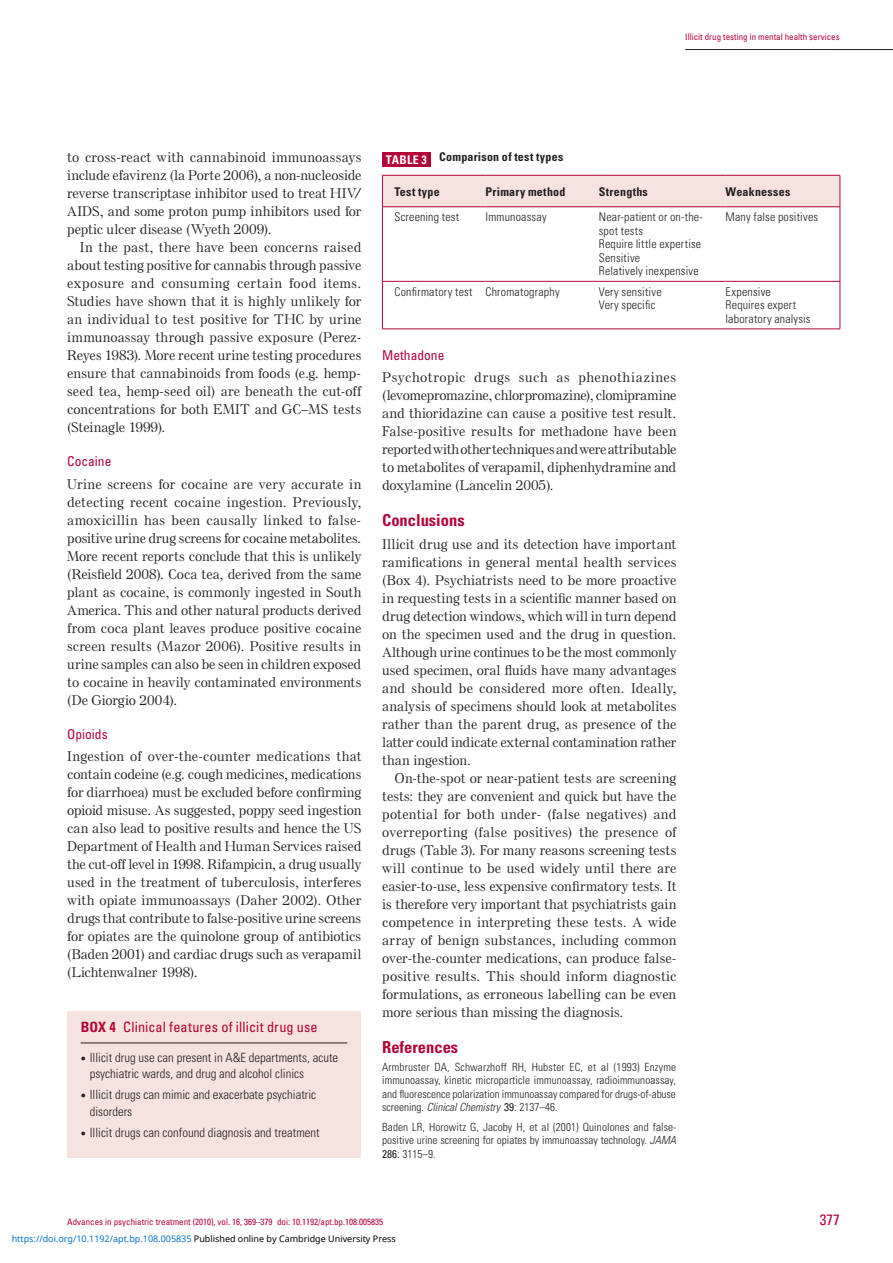
<style>
.page{position:relative;width:893px;height:1263px;background:#fff}
.page>*{position:absolute;margin:0;border:0;box-sizing:border-box;transform-origin:0 0}
.subhead_1{font:700 condensed 16.5px "Univers LT Std";color:#b30437}
.t1{font:condensed 15px "Univers LT Std";color:#b30437}
.Box_title{font:condensed 14.25px "Univers LT Std";letter-spacing:.01em;color:#b30437}
._1st_para{font:500 13.5px/18px "Else NPL Std";letter-spacing:.015em;color:#231f20;text-align:justify}
.Body_text{font:500 13.5px/18px "Else NPL Std";letter-spacing:.015em;color:#231f20;text-align:justify}
.subhead_3{font:condensed 13.5px "Univers LT Std";color:#b30437}
.Box_bullet_list{font:300 condensed 12.75px/16.5px "Univers LT Std";color:#231f20}
.Table_body{font:300 condensed 12px/13.5px "Univers LT Std";letter-spacing:.015em;color:#231f20}
.Table_column_head{font:700 condensed 12px "Univers LT Std";letter-spacing:.025em;color:#231f20}
.Table_title{font:700 condensed 12px "Univers LT Std";letter-spacing:.025em;color:#231f20}
.t2{font:700 condensed 12px "Univers LT Std";color:#fff}
.References_journal{font:300 condensed 11.25px/13.5px "Univers LT Std";color:#231f20;text-align:justify}
.t3{font:condensed 9px "Univers LT Std";color:#b30437}
.t4{font:9px "Noto Sans";color:#0172cf}
.s1{font-weight:700}
.s2{font-family:"Newspaper Pi BT";font-weight:400;font-stretch:normal;font-size:7.5px}
.s3{font-style:italic}
.s4{font-weight:400}
.s5{color:#000}
</style>
<div class="page">
<hr style="left:685px;top:49px;width:155px;height:1px;background:#231f20">
<hr style="left:839px;top:49px;width:54px;height:1px;background:#231f20">
<div style="left:383px;top:176px;width:457px;height:31px;background:#f6e2df"></div>
<hr style="left:486px;top:281px;width:113px;height:1px;background:#b30437">
<hr style="left:599px;top:281px;width:127px;height:1px;background:#b30437">
<hr style="left:486px;top:329px;width:113px;height:1px;background:#b30437">
<hr style="left:599px;top:329px;width:127px;height:1px;background:#b30437">
<hr style="left:486px;top:207px;width:113px;height:1px;background:#b30437">
<hr style="left:599px;top:207px;width:127px;height:1px;background:#b30437">
<hr style="left:486px;top:175px;width:113px;height:1px;background:#b30437">
<hr style="left:599px;top:175px;width:127px;height:1px;background:#b30437">
<hr style="left:382px;top:175px;width:104px;height:1px;background:#b30437">
<hr style="left:382px;top:175px;width:1px;height:32px;background:#b30437">
<hr style="left:382px;top:207px;width:104px;height:1px;background:#b30437">
<hr style="left:382px;top:207px;width:1px;height:74px;background:#b30437">
<hr style="left:382px;top:281px;width:104px;height:1px;background:#b30437">
<hr style="left:382px;top:282px;width:1px;height:47px;background:#b30437">
<hr style="left:382px;top:329px;width:104px;height:1px;background:#b30437">
<hr style="left:726px;top:175px;width:114px;height:1px;background:#b30437">
<hr style="left:840px;top:175px;width:1px;height:32px;background:#b30437">
<hr style="left:726px;top:207px;width:114px;height:1px;background:#b30437">
<hr style="left:840px;top:207px;width:1px;height:74px;background:#b30437">
<hr style="left:726px;top:281px;width:114px;height:1px;background:#b30437">
<hr style="left:840px;top:282px;width:1px;height:47px;background:#b30437">
<hr style="left:726px;top:329px;width:114px;height:1px;background:#b30437">
<div style="left:382px;top:152px;width:48px;height:14px;background:#b30437"></div>
<div style="left:67px;top:1011px;width:294px;height:147px;background:#f6e2df"></div>
<hr style="left:81px;top:1043px;width:266px;height:1px;background:#231f20">
<p class="t3" style="left:685px;top:31px;width:156px">Illicit drug testing in mental health services</p>
<p class="_1st_para" style="left:67px;top:148px;width:295px">to cross-react with cannabinoid immunoassays include efavirenz (la Porte 2006), a non-nucleoside reverse transcriptase inhibitor used to treat HIV/ AIDS, and some proton pump inhibitors used for peptic ulcer disease (Wyeth 2009).</p>
<p class="Body_text" style="left:67px;top:238px;width:296px;text-indent:13px">In the past, there have been concerns raised about testing positive for cannabis through passive exposure and consuming certain food items.<br>Studies have shown that it is highly unlikely for an individual to test positive for THC by urine immunoassay through passive exposure (Perez-Reyes 1983). More recent urine testing procedures ensure that cannabinoids from foods (e.g. hemp&shy;seed tea, hemp-seed oil) are beneath the cut-off concentrations for both EMIT and GC–MS tests (Steinagle 1999).</p>
<p class="subhead_3" style="left:67px;top:453px;width:46px">Cocaine</p>
<p class="_1st_para" style="left:67px;top:475px;width:296px">Urine screens for cocaine are very accurate in detecting recent cocaine ingestion. Previously, amoxicillin has been causally linked to false&shy;positive urine drug screens for cocaine metabolites.<br>More recent reports conclude that this is unlikely (Reisfield 2008). Coca tea, derived from the same plant as cocaine, is commonly ingested in South America. This and other natural products derived from coca plant leaves produce positive cocaine screen results (Mazor 2006). Positive results in urine samples can also be seen in children exposed to cocaine in heavily contaminated environments (De Giorgio 2004).</p>
<p class="subhead_3" style="left:67px;top:725px;width:42px">Opioids</p>
<p class="_1st_para" style="left:67px;top:747px;width:296px">Ingestion of over-the-counter medications that contain codeine (e.g. cough medicines, medications for diarrhoea) must be excluded before confirming opioid misuse. As suggested, poppy seed ingestion can also lead to positive results and hence the US Department of Health and Human Services raised the cut-off level in 1998. Rifampicin, a drug usually used in the treatment of tuberculosis, interferes with opiate immunoassays (Daher 2002). Other drugs that contribute to false-positive urine screens for opiates are the quinolone group of antibiotics (Baden 2001) and cardiac drugs such as verapamil (Lichtenwalner 1998).</p>
<p class="Box_title" style="left:81px;top:1018px;width:239px"><span class="s1">Box 4</span> Clinical features of illicit drug use</p>
<p class="Box_bullet_list" style="left:90px;top:1049px;width:250px;text-indent:-9px"><span class="s2">•</span> Illicit drug use can present in A&amp;E departments, acute psychiatric wards, and drug and alcohol clinics</p>
<p class="Box_bullet_list" style="left:90px;top:1086px;width:228px;text-indent:-9px"><span class="s2">•</span> Illicit drugs can mimic and exacerbate psychiatric disorders</p>
<p class="Box_bullet_list" style="left:81px;top:1124px;width:241px"><span class="s2">•</span> Illicit drugs can confound diagnosis and treatment</p>
<p class="t2" style="left:386px;top:152px;width:8px">table</p>
<p class="t2" style="left:422px;top:152px;width:7px">3</p>
<p class="Table_title" style="left:439px;top:149px;width:126px">Comparison of test types</p>
<p class="Table_column_head" style="left:394px;top:185px;width:47px">Test type</p>
<p class="Table_column_head" style="left:486px;top:185px;width:81px">Primary method</p>
<p class="Table_column_head" style="left:599px;top:185px;width:51px">Strengths</p>
<p class="Table_column_head" style="left:726px;top:185px;width:66px">Weaknesses</p>
<p class="Table_body" style="left:394px;top:210px;width:66px">Screening test</p>
<p class="Table_body" style="left:486px;top:210px;width:63px">Immunoassay</p>
<p class="Table_body" style="left:599px;top:210px;width:106px">Near-patient or on-the&shy;spot tests</p>
<p class="Table_body" style="left:599px;top:237px;width:104px">Require little expertise</p>
<p class="Table_body" style="left:599px;top:251px;width:43px">Sensitive</p>
<p class="Table_body" style="left:599px;top:264px;width:101px">Relatively inexpensive</p>
<p class="Table_body" style="left:726px;top:210px;width:94px">Many false positives</p>
<p class="Table_body" style="left:394px;top:285px;width:80px">Confirmatory test</p>
<p class="Table_body" style="left:486px;top:285px;width:76px">Chromatography</p>
<p class="Table_body" style="left:599px;top:285px;width:64px">Very sensitive</p>
<p class="Table_body" style="left:599px;top:298px;width:58px">Very specific</p>
<p class="subhead_3" style="left:382px;top:346px;width:64px">Methadone</p>
<p class="_1st_para" style="left:382px;top:368px;width:295px">Psychotropic drugs such as phenothiazines (levomepromazine, chlorpromazine), clomipramine and thioridazine can cause a positive test result.<br>False-positive results for methadone have been reported with other techniques and were attributable to metabolites of verapamil, diphenhydramine and doxylamine (Lancelin 2005).</p>
<p class="subhead_1" style="left:382px;top:510px;width:84px">Conclusions</p>
<p class="_1st_para" style="left:382px;top:535px;width:296px">Illicit drug use and its detection have important ramifications in general mental health services (Box 4). Psychiatrists need to be more proactive in requesting tests in a scientific manner based on drug detection windows, which will in turn depend on the specimen used and the drug in question.<br>Although urine continues to be the most commonly used specimen, oral fluids have many advantages and should be considered more often. Ideally, analysis of specimens should look at metabolites rather than the parent drug, as presence of the latter could indicate external contamination rather than ingestion.</p>
<p class="Body_text" style="left:382px;top:769px;width:296px;text-indent:13px">On-the-spot or near-patient tests are screening tests: they are convenient and quick but have the potential for both under- (false negatives) and overreporting (false positives) the presence of drugs (Table 3). For many reasons screening tests will continue to be used widely until there are easier-to-use, less expensive confirmatory tests. It is therefore very important that psychiatrists gain competence in interpreting these tests. A wide array of benign substances, including common over-the-counter medications, can produce false&shy;positive results. This should inform diagnostic formulations, as erroneous labelling can be even more serious than missing the diagnosis.</p>
<p class="subhead_1" style="left:382px;top:1037px;width:78px">References</p>
<p class="References_journal" style="left:382px;top:1060px;width:295px">Armbruster DA, Schwarzhoff RH, Hubster EC, et al (1993) Enzyme immunoassay, kinetic microparticle immunoassay, radioimmunoassay, and fluorescence polarization immunoassay compared for drugs-of-abuse screening. <span class="s3">Clinical Chemistry</span> <span class="s4">39</span>: 2137–46.</p>
<p class="References_journal" style="left:382px;top:1120px;width:296px">Baden LR, Horowitz G, Jacoby H, et al (2001) Quinolones and false&shy;positive urine screening for opiates by immunoassay technology. <span class="s3">JAMA </span><span class="s4">286</span>: 3115–9.</p>
<p class="Table_body" style="left:726px;top:285px;width:47px">Expensive</p>
<p class="Table_body" style="left:726px;top:298px;width:87px">Requires expert laboratory analysis</p>
<p class="t3" style="left:67px;top:1216px;width:317px">Advances in psychiatric treatment (2010), vol. 16, 369–379 doi: 10.1192/apt.bp.108.005835</p>
<p class="t4" style="left:12px;top:1232px;width:386px">https://doi.org/10.1192/apt.bp.108.005835 <span class="s5">Published online by Cambridge University Press</span></p>
<p class="t1" style="left:820px;top:1210px;width:21px">377</p>
</div>
